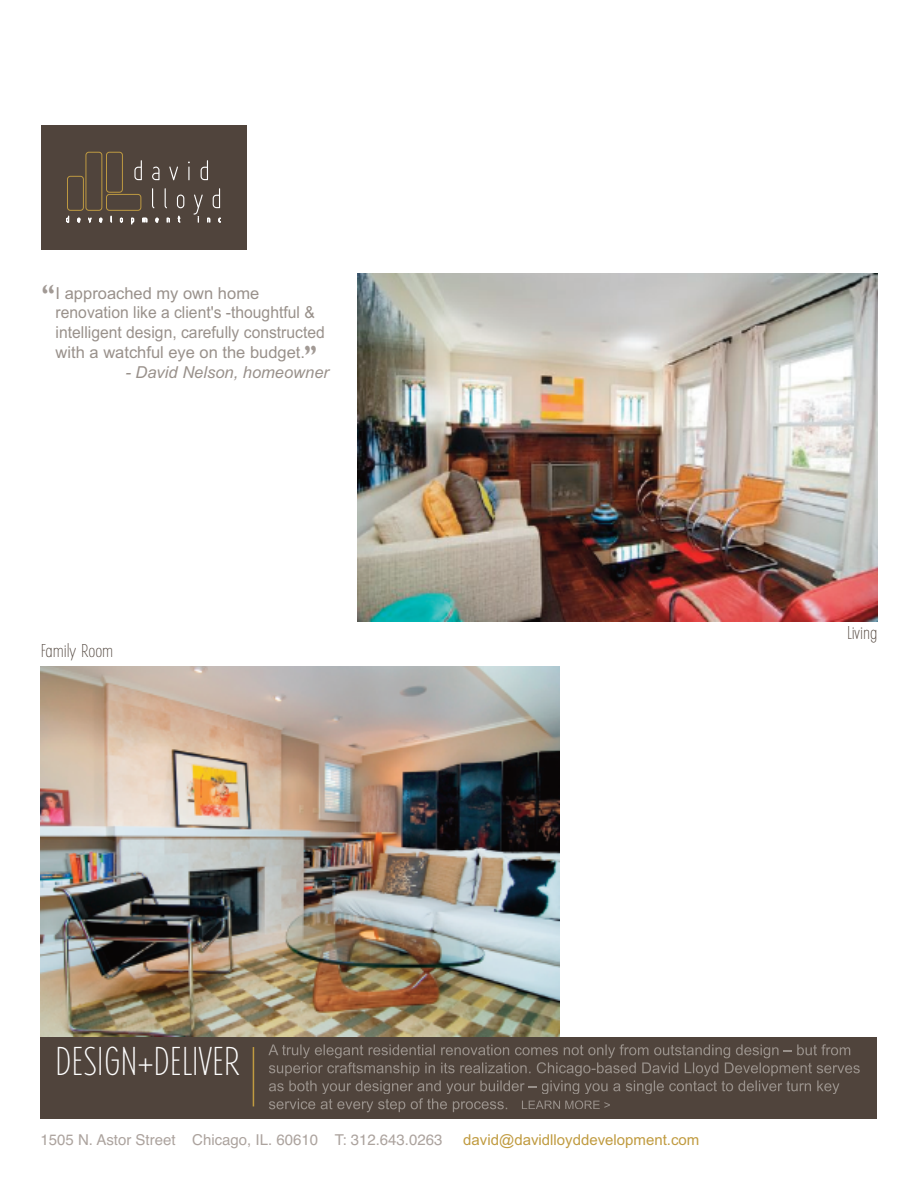
<style>
.page{position:relative;width:918px;height:1188px;background:#fff}
.page>*{position:absolute;margin:0;border:0;box-sizing:border-box;transform-origin:0 0}
.t1{font:200 condensed 39px "Limerick";color:#fff}
.t2{font:36.75px "Gill Sans";color:#a29a95}
.t3{font:200 condensed 18px "Limerick";color:#50443c}
.t4{font:16.5px/19.8px "Arial";color:#99918b}
.t5{font:italic 16.5px "Arial";color:#99918b}
.t6{font:15px "Helvetica";color:#aca39e}
.t7{font:15px "Arial";color:#c09b40}
</style>
<div class="page">
<img style="left:40px;top:666px;width:519px;height:371px">
<div style="left:40px;top:1037px;width:838px;height:81px;background:#50443c"></div>
<div style="left:41px;top:125px;width:206px;height:124px;background:#50443c"></div>
<svg style="left:66px;top:152px;width:155px;height:72px"></svg>
<svg style="left:784px;top:1044px;width:66px;height:11px"></svg>
<svg style="left:529px;top:1080px;width:103px;height:14px"></svg>
<svg style="left:268px;top:1044px;width:91px;height:65px"></svg>
<svg style="left:522px;top:1100px;width:88px;height:9px"></svg>
<hr style="left:253px;top:1047px;width:1px;height:59px;background:#c09b40">
<img style="left:358px;top:273px;width:519px;height:348px">
<h2 class="t2" style="left:41px;top:276px;width:16px">‘‘</h2>
<p class="t4" style="left:56px;top:283px;width:271px">I approached my own home renovation like a client's -thoughtful &amp; intelligent design, carefully constructed with a watchful eye on the budget.</p>
<p class="t5" style="left:125px;top:362px;width:205px">- David Nelson, homeowner</p>
<h2 class="t2" style="left:304px;top:337px;width:16px">’’</h2>
<p class="t3" style="left:41px;top:640px;width:74px">Family Room</p>
<p class="t3" style="left:847px;top:622px;width:32px">Living</p>
<h1 class="t1" style="left:55px;top:1039px;width:186px">DESIGN+DELIVER</h1>
<p class="t6" style="left:40px;top:1131px;width:403px">1505 N. Astor Street Chicago, IL. 60610 T: 312.643.0263</p>
<p class="t7" style="left:463px;top:1131px;width:238px">david@davidlloyddevelopment.com</p>
</div>
